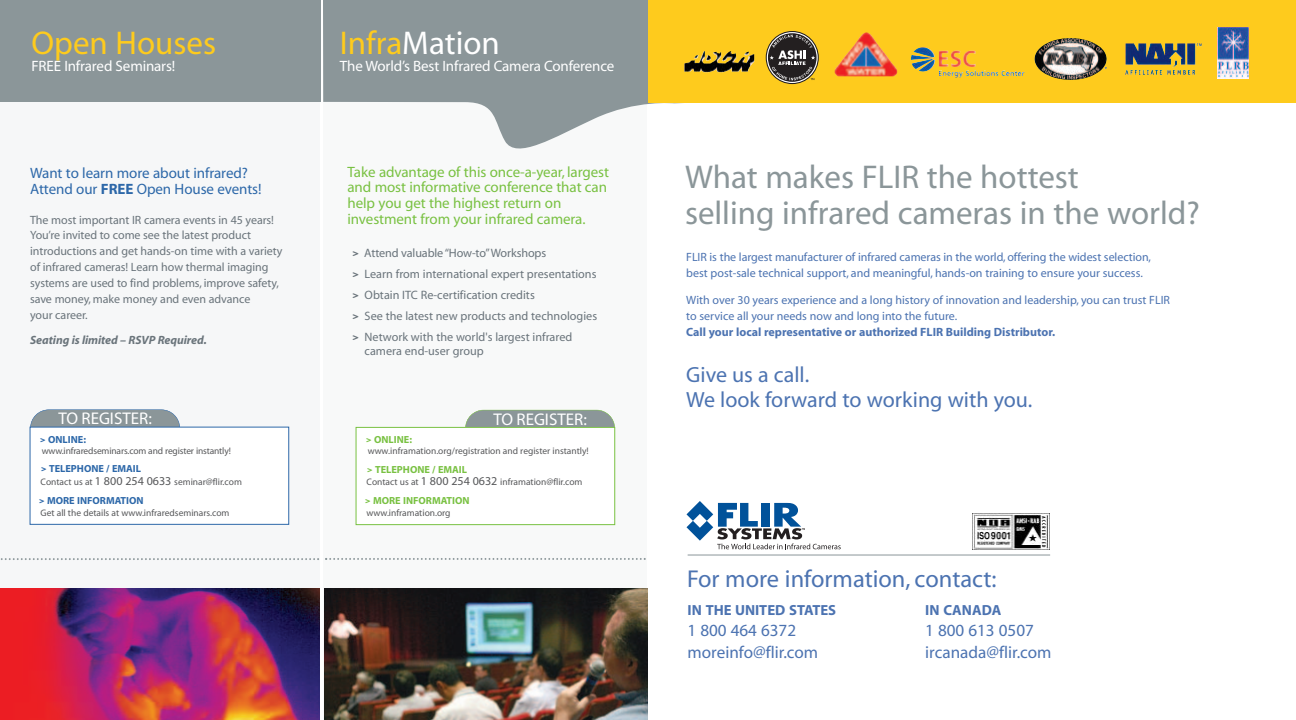
<style>
.page{position:relative;width:1296px;height:720px;background:#fff}
.page>*{position:absolute;margin:0;border:0;box-sizing:border-box;transform-origin:0 0}
.t1{font:33px/35.5px "Myriad";color:#8b9699}
.t2{font:33px "Myriad";color:#fff}
.t3{font:33px "Myriad";color:#fecb1d}
.t4{font:24.5px "Myriad";color:#4c73b1}
.t5{font:22px/24.5px "Myriad";color:#4c73b1}
.t6{font:17.1px/21.6px "Myriad";color:#4c73b1}
.t7{font:17px "Myriad";color:#fff}
.t8{font:15px/15.8px "Myriad";letter-spacing:-.005em;color:#79c142}
.t9{font:15px "Myriad";letter-spacing:-.01em;color:#fff}
.t10{font:15px/15.8px "Myriad";letter-spacing:-.005em;color:#2d68a9}
.t11{font:700 14.7px "Myriad";color:#4c73b1}
.t12{font:12.2px/21.2px "Myriad";color:#6a747b}
.t13{font:12px/16px "Myriad";color:#4c73b1}
.t14{font:12px/15.8px "Myriad";letter-spacing:-.005em;color:#6a747b}
.t15{font:700 12px "Myriad";color:#4c73b1}
.t16{font:italic 700 12px "Myriad";letter-spacing:-.005em;color:#6a747b}
.t17{font:700 10.3px "Myriad";color:#79c142}
.t18{font:700 10.3px "Myriad";color:#2d68a9}
.t19{font:9.5px "Myriad";color:#57585a}
.s1{font-weight:700}
.s2{font-family:"Cholla Sans"}
.s3{font-size:12.1px}
.s4{color:#fecb1d}
.s5{font-family:"Cholla Sans";font-weight:700}
</style>
<div class="page">
<div style="left:0;top:66px;width:320px;height:654px;background:#f6f7f8"></div>
<div style="left:0;top:0;width:321px;height:102px;background:#8b9699"></div>
<div style="left:323px;top:66px;width:324px;height:654px;background:#f8f9f9"></div>
<svg style="left:323px;top:0;width:325px;height:149px;fill:#8b9699"></svg>
<img style="left:0;top:589px;width:320px;height:131px">
<img style="left:324px;top:588px;width:324px;height:132px">
<div style="left:465px;top:410px;width:150px;height:56px;background:#8b9699;border-radius:18px"></div>
<div style="left:465px;top:410px;width:150px;height:56px;border:1px solid #79c142;border-radius:18px"></div>
<div style="left:356px;top:427px;width:259px;height:98px;background:#fff"></div>
<div style="left:356px;top:427px;width:259px;height:98px;border:1px solid #79c142"></div>
<div style="left:30px;top:410px;width:150px;height:55px;background:#8b9699;border-radius:18px"></div>
<div style="left:30px;top:410px;width:150px;height:56px;border:1px solid #2d68a9;border-radius:19px"></div>
<div style="left:30px;top:427px;width:259px;height:97px;background:#fff"></div>
<div style="left:30px;top:427px;width:259px;height:98px;border:1px solid #2d68a9"></div>
<div style="left:648px;top:0;width:648px;height:104px;background:#fecb1d"></div>
<hr style="left:688px;top:555px;width:362px;height:1px;background:#8b9699">
<img style="left:972px;top:513px;width:77px;height:37px">
<svg style="left:766px;top:31px;width:53px;height:53px"></svg>
<svg style="left:767px;top:32px;width:51px;height:51px"></svg>
<svg style="left:768px;top:33px;width:49px;height:49px"></svg>
<svg style="left:770px;top:35px;width:45px;height:45px;background:#5a544a"></svg>
<img style="left:914px;top:47px;width:62px;height:20px">
<img style="left:1034px;top:38px;width:73px;height:42px">
<img style="left:1125px;top:43px;width:77px;height:32px">
<img style="left:835px;top:32px;width:62px;height:44px">
<img style="left:1217px;top:28px;width:32px;height:50px">
<img style="left:684px;top:51px;width:70px;height:21px">
<svg style="left:0;top:558px;width:319px;height:2px"></svg>
<svg style="left:325px;top:558px;width:321px;height:2px"></svg>
<svg style="left:686px;top:501px;width:155px;height:48px"></svg>
<h1 class="t3" style="left:32px;top:31px;width:186px">Open Houses</h1>
<p class="t9" style="left:32px;top:60px;width:145px">FREE Infrared Seminars!</p>
<p class="t10" style="left:30px;top:166px;width:233px">Want to learn more about infrared?<br>Attend our <span class="s1">FREE</span> Open House events!</p>
<p class="t14" style="left:30px;top:213px;width:254px">The most important IR camera events in 45 years!<br>You’re invited to come see the latest product introductions and get hands-on time with a variety of infrared cameras! Learn how thermal imaging systems are used to find problems, improve safety, save money, make money and even advance<br>your career.</p>
<p class="t16" style="left:30px;top:336px;width:178px">Seating is limited – RSVP Required.</p>
<h3 class="t7" style="left:58px;top:412px;width:95px">TO REGISTER:</h3>
<p class="t18" style="left:40px;top:435px;width:47px"><span class="s2">&gt;</span> ONLINE:</p>
<p class="t18" style="left:41px;top:465px;width:101px"><span class="s2">&gt;</span> TELEPHONE / EMAIL</p>
<p class="t19" style="left:42px;top:447px;width:191px">www.infraredseminars.com and register instantly!</p>
<p class="t19" style="left:41px;top:478px;width:203px">Contact us at <span class="s3">1 800 254 0633</span> seminar@flir.com</p>
<p class="t18" style="left:39px;top:496px;width:106px"><span class="s2">&gt;</span> MORE INFORMATION</p>
<p class="t19" style="left:40px;top:509px;width:191px">Get all the details at www.infraredseminars.com</p>
<h1 class="t2" style="left:340px;top:31px;width:161px"><span class="s4">Infra</span>Mation</h1>
<p class="t9" style="left:340px;top:60px;width:276px">The World’s Best Infrared Camera Conference</p>
<p class="t8" style="left:348px;top:165px;width:263px">Take advantage of this once-a-year, largest and most informative conference that can help you get the highest return on investment from your infrared camera.</p>
<p class="t12" style="left:353px;top:243px;width:246px"><span class="s5">&gt;</span> Attend valuable “How-to”Workshops<br><span class="s5">&gt;</span> Learn from international expert presentations <span class="s5">&gt;</span> Obtain ITC Re-certification credits<br><span class="s5">&gt;</span> See the latest new products and technologies <span class="s5">&gt;</span> Network with the world's largest infrared</p>
<p class="t12" style="left:365px;top:341px;width:121px">camera end-user group</p>
<h3 class="t7" style="left:493px;top:413px;width:95px">TO REGISTER:</h3>
<p class="t17" style="left:366px;top:436px;width:47px"><span class="s2">&gt;</span> ONLINE:</p>
<p class="t17" style="left:367px;top:465px;width:101px"><span class="s2">&gt;</span> TELEPHONE / EMAIL</p>
<p class="t19" style="left:368px;top:447px;width:223px">www.inframation.org/registration and register instantly!</p>
<p class="t19" style="left:367px;top:479px;width:217px">Contact us at <span class="s3">1 800 254 0632</span> inframation@flir.com</p>
<p class="t17" style="left:365px;top:497px;width:106px"><span class="s2">&gt;</span> MORE INFORMATION</p>
<p class="t19" style="left:366px;top:510px;width:86px">www.inframation.org</p>
<h1 class="t1" style="left:685px;top:162px;width:516px">What makes FLIR the hottest<br>selling infrared cameras in the world?</h1>
<p class="t13" style="left:686px;top:250px;width:466px">FLIR is the largest manufacturer of infrared cameras in the world, offering the widest selection, best post-sale technical support, and meaningful, hands-on training to ensure your success.</p>
<p class="t13" style="left:686px;top:293px;width:485px">With over 30 years experience and a long history of innovation and leadership, you can trust FLIR to service all your needs now and long into the future.</p>
<p class="t15" style="left:686px;top:327px;width:371px">Call your local representative or authorized FLIR Building Distributor.</p>
<h3 class="t5" style="left:686px;top:365px;width:348px">Give us a call.<br>We look forward to working with you.</h3>
<h2 class="t4" style="left:687px;top:570px;width:311px">For more information, contact:</h2>
<p class="t11" style="left:688px;top:604px;width:150px">IN THE UNITED STATES</p>
<h3 class="t6" style="left:688px;top:621px;width:132px">1 800 464 6372 moreinfo@flir.com</h3>
<p class="t11" style="left:925px;top:604px;width:78px">IN CANADA</p>
<h3 class="t6" style="left:925px;top:621px;width:128px">1 800 613 0507 ircanada@flir.com</h3>
</div>
